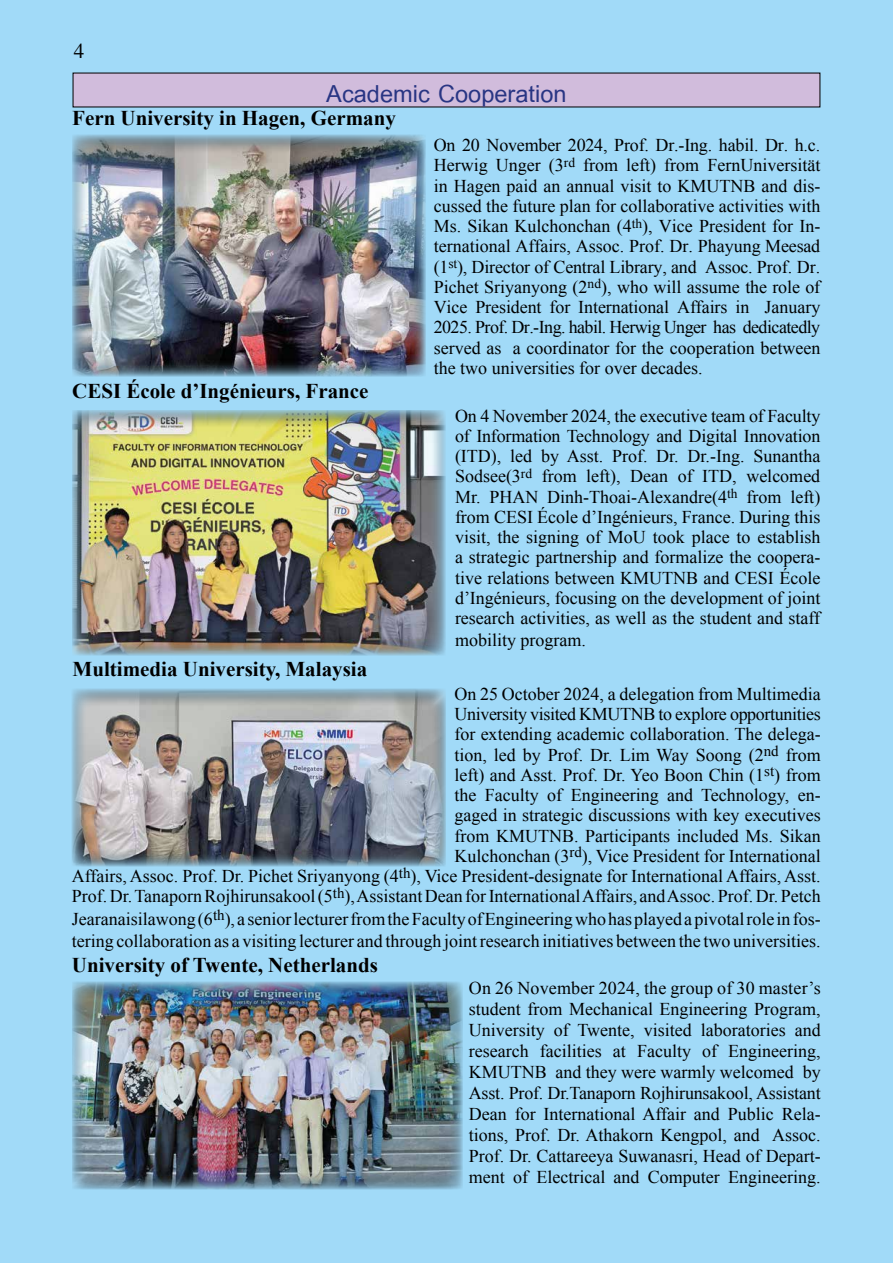
<style>
.page{position:relative;width:893px;height:1263px;background:#a1daf8}
.page>*{position:absolute;margin:0;border:0;box-sizing:border-box;transform-origin:0 0}
.t1{font:700 36px "Cordia New";color:#283583}
.t2{font:700 21px "Times New Roman";color:#000}
.t3{font:21px "Times";color:#000}
.t4{font:18px/20.2px "Times New Roman";color:#000;text-align:justify}
</style>
<div class="page">
<div style="left:73px;top:73px;width:747px;height:34px;background:#d1bcdc"></div>
<div style="left:72px;top:408px;width:376px;height:249px;background:#000;opacity:.5"></div>
<div style="left:71px;top:687px;width:377px;height:181px;background:#000;opacity:.5"></div>
<div style="left:71px;top:980px;width:393px;height:209px;background:#000;opacity:.5"></div>
<div style="left:72px;top:133px;width:355px;height:244px;background:#000;opacity:.5"></div>
<p class="t3" style="left:74px;top:31px;width:12px">4</p>
<h1 class="t1" style="left:326px;top:72px;width:242px">Academic Cooperation</h1>
<p class="t2" style="left:72px;top:104px;width:325px">Fern University in Hagen, Germany</p>
<p class="t2" style="left:72px;top:376px;width:298px">CESI École d’Ingénieurs, France</p>
<p class="t2" style="left:73px;top:654px;width:296px">Multimedia University, Malaysia</p>
<p class="t4" style="left:434px;top:135px;width:388px">On 20 November 2024, Prof. Dr.-Ing. habil. Dr. h.c.<br>Herwig Unger (3<sup>rd</sup> from left) from FernUniversität in Hagen paid an annual visit to KMUTNB and dis&shy;cussed the future plan for collaborative activities with Ms. Sikan Kulchonchan (4<sup>th</sup>), Vice President for In&shy;ternational Affairs, Assoc. Prof. Dr. Phayung Meesad (1<sup>st</sup>), Director of Central Library, and Assoc. Prof. Dr.<br>Pichet Sriyanyong (2<sup>nd</sup>), who will assume the role of Vice President for International Affairs in January 2025. Prof. Dr.-Ing. habil. Herwig Unger has dedicatedly served as a coordinator for the cooperation between the two universities for over decades.</p>
<p class="t4" style="left:455px;top:405px;width:367px">On 4 November 2024, the executive team of Faculty of Information Technology and Digital Innovation (ITD), led by Asst. Prof. Dr. Dr.-Ing. Sunantha Sodsee(3<sup>rd</sup> from left), Dean of ITD, welcomed Mr. PHAN Dinh-Thoai-Alexandre(4<sup>th</sup> from left) from CESI École d’Ingénieurs, France. During this visit, the signing of MoU took place to establish a strategic partnership and formalize the coopera&shy;tive relations between KMUTNB and CESI École d’Ingénieurs, focusing on the development of joint research activities, as well as the student and staff mobility program.</p>
<p class="t4" style="left:72px;top:683px;width:750px;text-align:right">On 25 October 2024, a delegation from Multimedia<br>University visited KMUTNB to explore opportunities<br>for extending academic collaboration. The delega-<br>tion, led by Prof. Dr. Lim Way Soong (2<sup>nd</sup> from<br>left) and Asst. Prof. Dr. Yeo Boon Chin (1<sup>st</sup>) from<br>the Faculty of Engineering and Technology, en-<br>gaged in strategic discussions with key executives<br>from KMUTNB. Participants included Ms. Sikan<br>Kulchonchan (3<sup>rd</sup>), Vice President for International<br>Affairs, Assoc. Prof. Dr. Pichet Sriyanyong (4<sup>th</sup>), Vice President-designate for International Affairs, Asst.<br>Prof. Dr. Tanaporn Rojhirunsakool (5<sup>th</sup>), Assistant Dean for International Affairs, and Assoc. Prof. Dr. Petch</p>
<p class="t4" style="left:72px;top:907px;width:750px;line-height:22.5px">Jearanaisilawong (6<sup>th</sup>), a senior lecturer from the Faculty of Engineering who has played a pivotal role in fos&shy;tering collaboration as a visiting lecturer and through joint research initiatives between the two universities.</p>
<p class="t2" style="left:72px;top:950px;width:308px">University of Twente, Netherlands</p>
<p class="t4" style="left:469px;top:977px;width:353px;line-height:21px">On 26 November 2024, the group of 30 master’s student from Mechanical Engineering Program, University of Twente, visited laboratories and research facilities at Faculty of Engineering, KMUTNB and they were warmly welcomed by Asst. Prof. Dr.Tanaporn Rojhirunsakool, Assistant Dean for International Affair and Public Rela&shy;tions, Prof. Dr. Athakorn Kengpol, and Assoc.<br>Prof. Dr. Cattareeya Suwanasri, Head of Depart&shy;ment of Electrical and Computer Engineering.</p>
</div>
